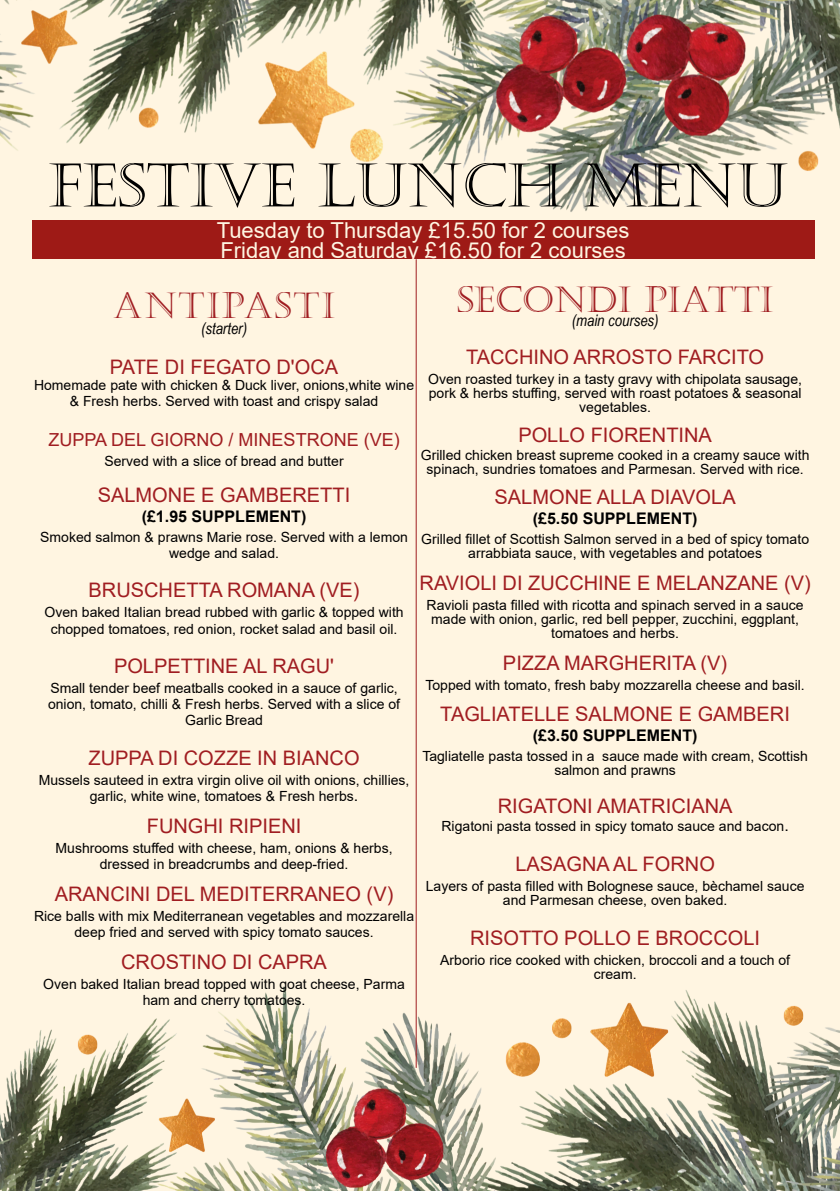
<style>
.page{position:relative;width:840px;height:1191px;background:#fff}
.page>*{position:absolute;margin:0;border:0;box-sizing:border-box;transform-origin:0 0}
.t1{font:60px "Castellar";color:#000}
.t2{font:36px "Castellar";color:#a01d21}
.t3{font:36px "Castellar";letter-spacing:.05em;color:#a01d21}
.t4{font:22px/19.8px "Arial";color:#fff6e3}
.t5{font:20px "Arial";color:#a01d21}
.t6{font:18px "Arial";color:#a01d21}
.t7{font:700 16px "Arial";color:#000}
.t8{font:italic 16px "Arial Narrow";color:#000}
.t9{font:14px/16px "Arial";color:#000;text-align:center}
.s1{font-size:16px}
</style>
<div class="page">
<img style="left:0;top:0;width:839px;height:1191px">
<div style="left:32px;top:220px;width:781px;height:39px;background:#9e1a16"></div>
<hr style="left:415px;top:259px;width:1px;height:808px;background:#9f1d20">
<h1 class="t1" style="left:49px;top:151px;width:740px">FESTIVE LUNCH MENU</h1>
<h3 class="t4" style="left:217px;top:222px;width:414px">Tuesday to Thursday £15.50 for 2 courses<br>Friday and Saturday £16.50 for 2 courses</h3>
<h2 class="t3" style="left:113px;top:285px;width:223px">ANTIPASTI</h2>
<p class="t8" style="left:201px;top:322px;width:47px">(starter)</p>
<h3 class="t5" style="left:110px;top:359px;width:229px">PATE DI FEGATO D'OCA</h3>
<p class="t9" style="left:34px;top:378px;width:381px">Homemade pate with chicken &amp; Duck liver, onions,white wine &amp; Fresh herbs. Served with toast and crispy salad</p>
<p class="t6" style="left:48px;top:433px;width:353px">ZUPPA DEL GIORNO / MINESTRONE (VE)</p>
<p class="t9" style="left:104px;top:454px;width:240px">Served with a slice of bread and butter</p>
<h3 class="t5" style="left:98px;top:487px;width:254px">SALMONE E GAMBERETTI</h3>
<p class="t7" style="left:142px;top:510px;width:166px">(£1.95 SUPPLEMENT)</p>
<p class="t9" style="left:40px;top:530px;width:369px">Smoked salmon &amp; prawns Marie rose. Served with a lemon wedge and salad.</p>
<h3 class="t5" style="left:88px;top:583px;width:272px">BRUSCHETTA ROMANA (VE)</h3>
<p class="t9" style="left:44px;top:606px;width:360px">Oven baked Italian bread rubbed with garlic &amp; topped with chopped tomatoes, red onion, rocket salad and basil oil.</p>
<h3 class="t5" style="left:114px;top:658px;width:221px">POLPETTINE AL RAGU'</h3>
<p class="t9" style="left:48px;top:681px;width:353px">Small tender beef meatballs cooked in a sauce of garlic, onion, tomato, chilli &amp; Fresh herbs. Served with a slice of<br>Garlic Bread</p>
<h3 class="t5" style="left:88px;top:750px;width:272px">ZUPPA DI COZZE IN BIANCO</h3>
<p class="t9" style="left:39px;top:773px;width:372px">Mussels sauteed in extra virgin olive oil with onions, chillies, garlic, white wine, tomatoes &amp; Fresh herbs<span class="s1">.</span></p>
<h3 class="t5" style="left:147px;top:818px;width:156px">FUNGHI RIPIENI</h3>
<p class="t9" style="left:56px;top:841px;width:338px">Mushrooms stuffed with cheese, ham, onions &amp; herbs, dressed in breadcrumbs and deep-fried.</p>
<h3 class="t5" style="left:55px;top:886px;width:340px">ARANCINI DEL MEDITERRANEO (V)</h3>
<p class="t9" style="left:34px;top:909px;width:381px">Rice balls with mix Mediterranean vegetables and mozzarella deep fried and served with spicy tomato sauces.</p>
<h3 class="t5" style="left:121px;top:954px;width:207px">CROSTINO DI CAPRA</h3>
<p class="t9" style="left:43px;top:977px;width:363px">Oven baked Italian bread topped with goat cheese, Parma ham and cherry tomatoes.</p>
<h2 class="t2" style="left:456px;top:279px;width:318px">SECONDI PIATTI</h2>
<p class="t8" style="left:571px;top:315px;width:88px">(main courses)</p>
<h3 class="t5" style="left:466px;top:350px;width:299px">TACCHINO ARROSTO FARCITO</h3>
<p class="t9" style="left:428px;top:374px;width:375px;line-height:14px">Oven roasted turkey in a tasty gravy with chipolata sausage, pork &amp; herbs stuffing, served with roast potatoes &amp; seasonal vegetables.</p>
<h3 class="t5" style="left:518px;top:427px;width:195px">POLLO FIORENTINA</h3>
<p class="t9" style="left:420px;top:449px;width:390px;line-height:14px">Grilled chicken breast supreme cooked in a creamy sauce with spinach, sundries tomatoes and Parmesan. Served with rice.</p>
<h3 class="t5" style="left:494px;top:489px;width:242px">SALMONE ALLA DIAVOLA</h3>
<p class="t7" style="left:532px;top:512px;width:166px">(£5.50 SUPPLEMENT)</p>
<p class="t9" style="left:421px;top:533px;width:389px;line-height:14px">Grilled fillet of Scottish Salmon served in a bed of spicy tomato arrabbiata sauce, with vegetables and potatoes</p>
<h3 class="t5" style="left:419px;top:575px;width:392px">RAVIOLI DI ZUCCHINE E MELANZANE (V)</h3>
<p class="t9" style="left:426px;top:599px;width:378px;line-height:14px">Ravioli pasta filled with ricotta and spinach served in a sauce made with onion, garlic, red bell pepper, zucchini, eggplant, tomatoes and herbs.</p>
<h3 class="t5" style="left:502px;top:655px;width:226px">PIZZA MARGHERITA (V)</h3>
<p class="t9" style="left:425px;top:678px;width:381px">Topped with tomato, fresh baby mozzarella cheese and basil.</p>
<h3 class="t5" style="left:440px;top:707px;width:351px">TAGLIATELLE SALMONE E GAMBERI</h3>
<p class="t7" style="left:532px;top:729px;width:166px">(£3.50 SUPPLEMENT)</p>
<p class="t9" style="left:422px;top:751px;width:387px;line-height:14px">Tagliatelle pasta tossed in a sauce made with cream, Scottish salmon and prawns</p>
<h3 class="t5" style="left:497px;top:798px;width:236px">RIGATONI AMATRICIANA</h3>
<p class="t9" style="left:441px;top:819px;width:348px">Rigatoni pasta tossed in spicy tomato sauce and bacon<span class="s1">.</span></p>
<h3 class="t5" style="left:515px;top:856px;width:201px">LASAGNA AL FORNO</h3>
<p class="t9" style="left:425px;top:880px;width:380px;line-height:14px">Layers of pasta filled with Bolognese sauce, bèchamel sauce and Parmesan cheese, oven baked.</p>
<h3 class="t5" style="left:470px;top:930px;width:291px">RISOTTO POLLO E BROCCOLI</h3>
<p class="t9" style="left:440px;top:954px;width:351px;line-height:14px">Arborio rice cooked with chicken, broccoli and a touch of cream.</p>
</div>
